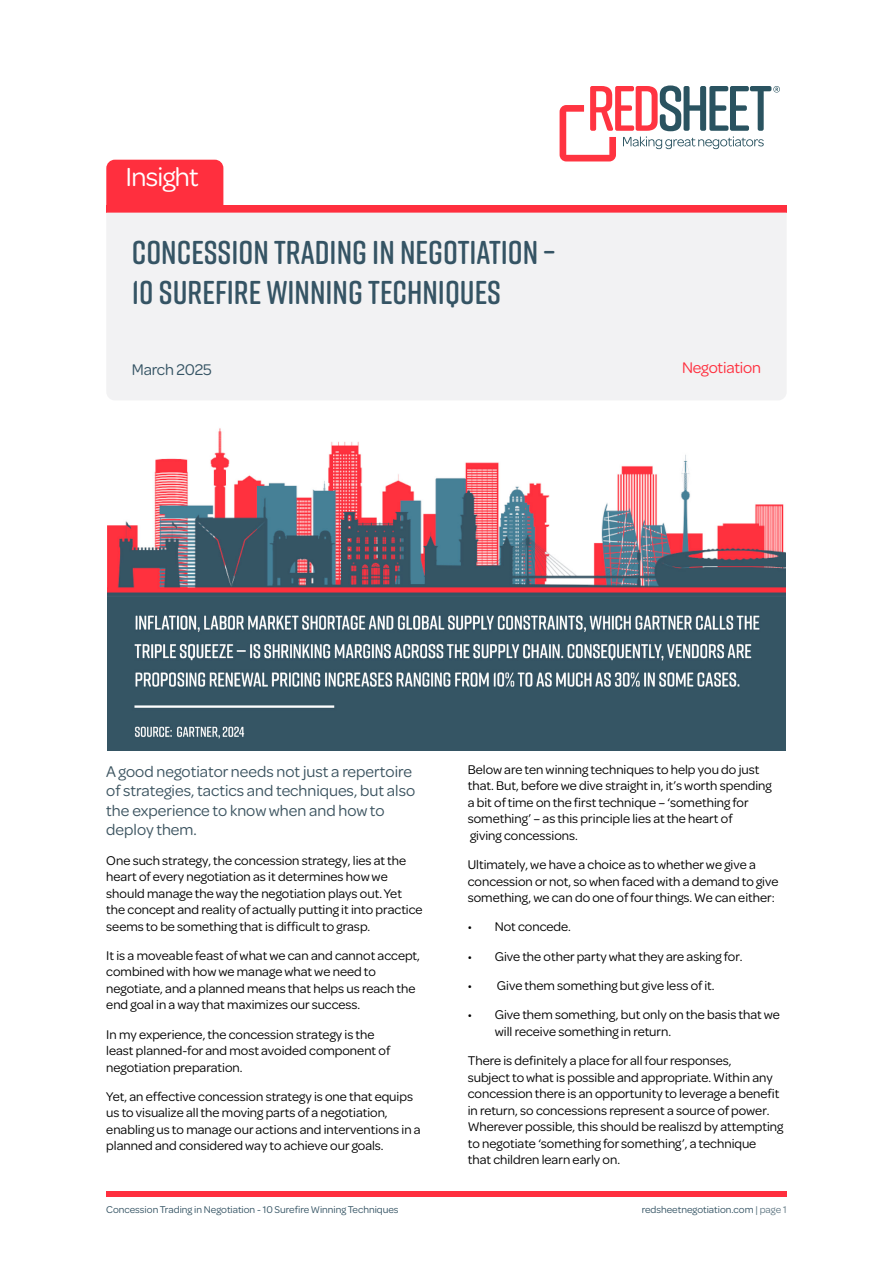
<style>
.page{position:relative;width:893px;height:1263px;background:#fff}
.page>*{position:absolute;margin:0;border:0;box-sizing:border-box;transform-origin:0 0}
.t1{font:600 33px/40px "Rift Soft";color:#355464}
.t2{font:27.9px "Omnes";letter-spacing:-.025em;color:#fff}
.t3{font:16.5px/19.5px "Omnes";color:#3c5460}
.t4{font:16.5px "Omnes";letter-spacing:-.01em;color:#ff2f3e}
.t5{font:16.5px "Omnes";letter-spacing:-.01em;color:#355464}
.t6{font:13.5px/16.5px "Omnes";color:#000}
.t7{font:10.5px "Omnes";color:#355464}
.s1{color:#617884}
</style>
<div class="page">
<div style="left:106px;top:160px;width:117px;height:45px;background:#ff2f3e"></div>
<div style="left:106px;top:205px;width:681px;height:8px;background:#ff2f3e"></div>
<svg style="left:560px;top:85px;width:220px;height:76px"></svg>
<div style="left:106px;top:1191px;width:182px;height:6px;background:#ff2f3e"></div>
<div style="left:288px;top:1191px;width:158px;height:6px;background:#ff2f3e"></div>
<div style="left:446px;top:1191px;width:159px;height:6px;background:#ff2f3e"></div>
<div style="left:605px;top:1191px;width:182px;height:6px;background:#ff2f3e"></div>
<div style="left:107px;top:213px;width:679px;height:187px;background:#f2f2f3"></div>
<img style="left:107px;top:428px;width:679px;height:323px">
<h2 class="t2" style="left:126px;top:158px;width:75px">Insight</h2>
<h1 class="t1" style="left:132px;top:231px;width:425px">CONCESSION TRADING IN NEGOTIATION –<br>10 SUREFIRE WINNING TECHNIQUES</h1>
<p class="t5" style="left:132px;top:358px;width:81px">March 2025</p>
<p class="t4" style="left:682px;top:357px;width:81px">Negotiation</p>
<p class="t3" style="left:106px;top:761px;width:310px">A good negotiator needs not just a repertoire of strategies, tactics and techniques, but also the experience to know when and how to deploy them.</p>
<p class="t6" style="left:106px;top:851px;width:318px">One such strategy, the concession strategy, lies at the heart of every negotiation as it determines how we should manage the way the negotiation plays out. Yet the concept and reality of actually putting it into practice seems to be something that is difficult to grasp.</p>
<p class="t6" style="left:106px;top:946px;width:315px">It is a moveable feast of what we can and cannot accept, combined with how we manage what we need to negotiate, and a planned means that helps us reach the end goal in a way that maximizes our success.</p>
<p class="t6" style="left:106px;top:1025px;width:286px">In my experience, the concession strategy is the least planned-for and most avoided component of negotiation preparation.</p>
<p class="t6" style="left:106px;top:1087px;width:316px">Yet, an effective concession strategy is one that equips us to visualize all the moving parts of a negotiation, enabling us to manage our actions and interventions in a planned and considered way to achieve our goals.</p>
<p class="t6" style="left:468px;top:760px;width:305px">Below are ten winning techniques to help you do just that. But, before we dive straight in, it’s worth spending a bit of time on the first technique – ‘something for something’ – as this principle lies at the heart of<br>giving concessions.</p>
<p class="t6" style="left:468px;top:856px;width:312px">Ultimately, we have a choice as to whether we give a concession or not, so when faced with a demand to give something, we can do one of four things. We can either:</p>
<p class="t6" style="left:468px;top:918px;width:105px">• Not concede.</p>
<p class="t6" style="left:468px;top:947px;width:276px">• Give the other party what they are asking for.</p>
<p class="t6" style="left:468px;top:976px;width:248px">• Give them something but give less of it.</p>
<p class="t6" style="left:495px;top:1006px;width:287px;text-indent:-27px">• Give them something, but only on the basis that we will receive something in return.</p>
<p class="t6" style="left:468px;top:1051px;width:317px">There is definitely a place for all four responses,<br>subject to what is possible and appropriate. Within any concession there is an opportunity to leverage a benefit in return, so concessions represent a source of power.<br>Wherever possible, this should be realiszd by attempting to negotiate ‘something for something’, a technique<br>that children learn early on.</p>
<p class="t7" style="left:106px;top:1203px;width:294px">Concession Trading in Negotiation - 10 Surefire Winning Techniques</p>
<p class="t7" style="left:642px;top:1203px;width:146px">redsheetnegotiation.com <span class="s1">| page 1</span></p>
</div>
